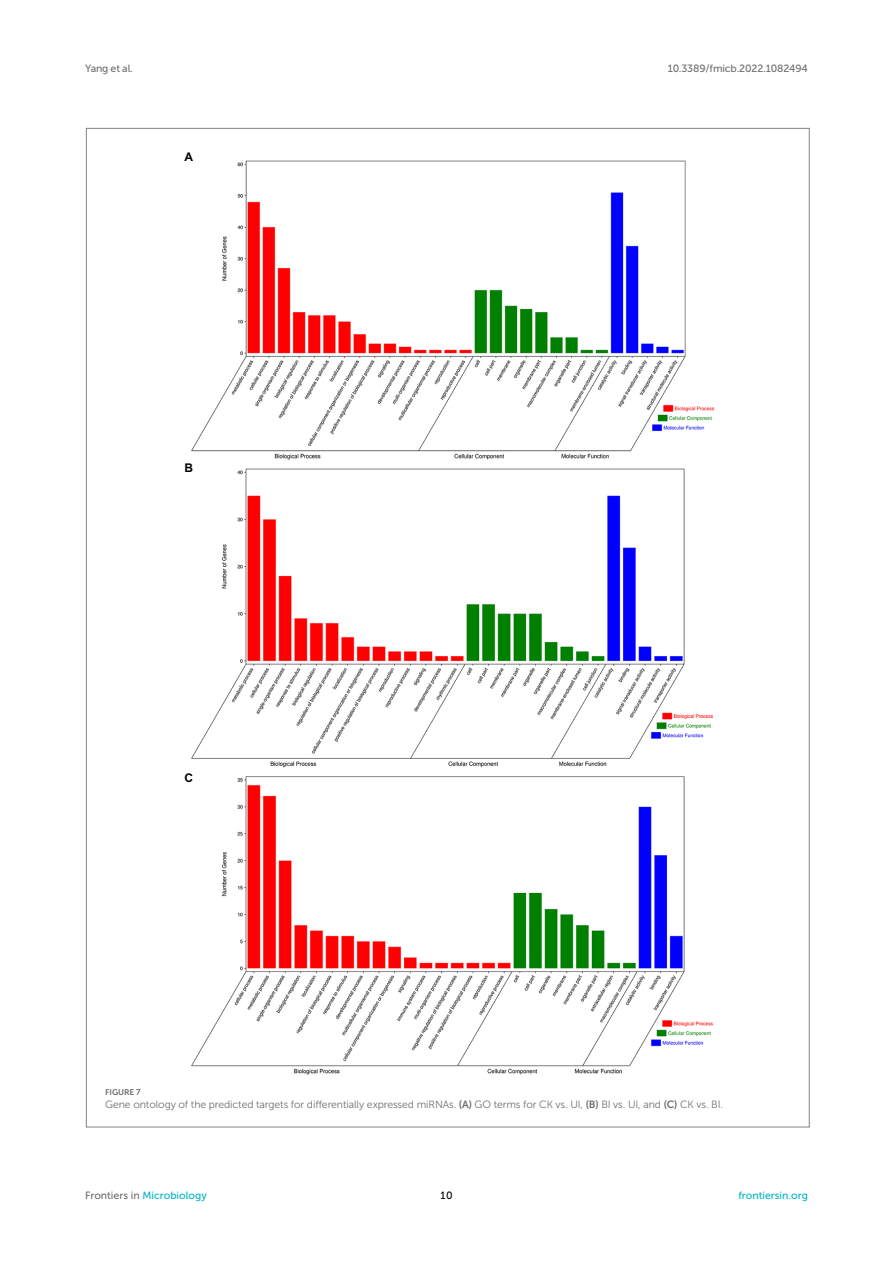
<style>
.page{position:relative;width:893px;height:1263px;background:#fff}
.page>*{position:absolute;margin:0;border:0;box-sizing:border-box;transform-origin:0 0}
.t1{font:700 12px "Arial";color:#000}
.FIG_LEG{font:10.5px "Museo Sans 300";letter-spacing:-.01em;color:#706f70}
.t2{font:10.5px "Museo Sans 500";color:#00b4c4}
.t3{font:10.5px "Museo Sans 500";letter-spacing:-.015em;color:#706f70}
.t4{font:10.5px "Museo Sans 500";color:#000}
.FIG_HD{font:8.25px "Museo Sans 700";letter-spacing:-.01em;color:#706f70}
.s1{font-family:"Museo Sans 700"}
.s2{color:#706f70}
</style>
<div class="page">
<img style="left:191px;top:160px;width:524px;height:915px">
<p class="t3" style="left:85px;top:63px;width:49px">Yang et al.</p>
<p class="t3" style="left:668px;top:63px;width:142px">10.3389/fmicb.2022.1082494</p>
<p class="t1" style="left:185px;top:148px;width:10px">A</p>
<p class="t1" style="left:185px;top:460px;width:10px">B</p>
<p class="t1" style="left:185px;top:770px;width:10px">C</p>
<p class="FIG_HD" style="left:105px;top:1087px;width:37px">FIGURE 7</p>
<p class="FIG_LEG" style="left:105px;top:1099px;width:619px">Gene ontology of the predicted targets for differentially expressed miRNAs. <span class="s1">(A)</span> GO terms for CK vs. UI, <span class="s1">(B)</span> BI vs. UI, and <span class="s1">(C)</span> CK vs. BI.</p>
<p class="t2" style="left:85px;top:1190px;width:123px"><span class="s2">Frontiers in</span> Microbiology</p>
<p class="t4" style="left:440px;top:1190px;width:14px">10</p>
<p class="t2" style="left:738px;top:1190px;width:71px">frontiersin.org</p>
</div>
